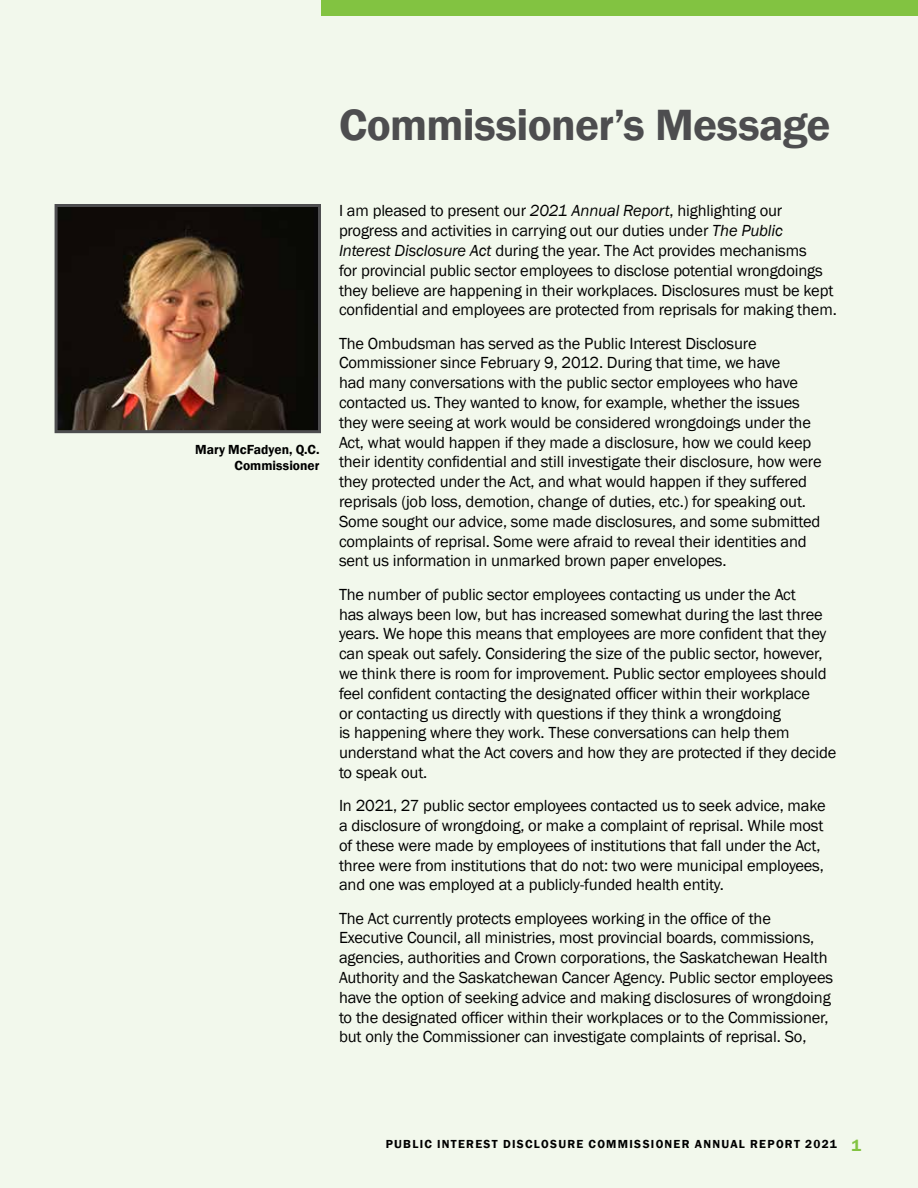
<style>
.page{position:relative;width:918px;height:1188px;background:#f2f8ec}
.page>*{position:absolute;margin:0;border:0;box-sizing:border-box;transform-origin:0 0}
.t1{font:600 45px "Franklin Gothic";letter-spacing:-.015em;color:#4d4d4f}
.t2{font:16.5px/19.8px "Franklin Gothic";letter-spacing:-.01em;color:#000}
.t3{font:600 13.5px/16.2px "Franklin Gothic";color:#000;text-align:right}
.t4{font:600 12px "Franklin Gothic";letter-spacing:.105em;color:#000}
.s1{font-style:italic}
.s2{font-size:16.5px;color:#82c341}
</style>
<div class="page">
<div style="left:321px;top:0;width:597px;height:16px;background:#82c341"></div>
<img style="left:59px;top:208px;width:258px;height:221px">
<div style="left:55px;top:204px;width:266px;height:229px;border:3px solid #4d4d4f"></div>
<h1 class="t1" style="left:339px;top:97px;width:493px">Commissioner’s Message</h1>
<p class="t3" style="left:195px;top:441px;width:126px">Mary McFadyen, Q.C.<br>Commissioner</p>
<p class="t2" style="left:339px;top:201px;width:499px">I am pleased to present our <span class="s1">2021 Annual Report</span>, highlighting our progress and activities in carrying out our duties under <span class="s1">The Public Interest Disclosure Act</span> during the year. The Act provides mechanisms<br>for provincial public sector employees to disclose potential wrongdoings they believe are happening in their workplaces. Disclosures must be kept confidential and employees are protected from reprisals for making them.</p>
<p class="t2" style="left:339px;top:334px;width:484px">The Ombudsman has served as the Public Interest Disclosure Commissioner since February 9, 2012. During that time, we have<br>had many conversations with the public sector employees who have contacted us. They wanted to know, for example, whether the issues they were seeing at work would be considered wrongdoings under the Act, what would happen if they made a disclosure, how we could keep their identity confidential and still investigate their disclosure, how were they protected under the Act, and what would happen if they suffered reprisals (job loss, demotion, change of duties, etc.) for speaking out.<br>Some sought our advice, some made disclosures, and some submitted complaints of reprisal. Some were afraid to reveal their identities and sent us information in unmarked brown paper envelopes.</p>
<p class="t2" style="left:339px;top:585px;width:499px">The number of public sector employees contacting us under the Act<br>has always been low, but has increased somewhat during the last three years. We hope this means that employees are more confident that they can speak out safely. Considering the size of the public sector, however, we think there is room for improvement. Public sector employees should feel confident contacting the designated officer within their workplace<br>or contacting us directly with questions if they think a wrongdoing<br>is happening where they work. These conversations can help them understand what the Act covers and how they are protected if they decide to speak out.</p>
<p class="t2" style="left:339px;top:796px;width:488px">In 2021, 27 public sector employees contacted us to seek advice, make a disclosure of wrongdoing, or make a complaint of reprisal. While most of these were made by employees of institutions that fall under the Act, three were from institutions that do not: two were municipal employees, and one was employed at a publicly-funded health entity.</p>
<p class="t2" style="left:339px;top:909px;width:496px">The Act currently protects employees working in the office of the Executive Council, all ministries, most provincial boards, commissions, agencies, authorities and Crown corporations, the Saskatchewan Health Authority and the Saskatchewan Cancer Agency. Public sector employees have the option of seeking advice and making disclosures of wrongdoing to the designated officer within their workplaces or to the Commissioner, but only the Commissioner can investigate complaints of reprisal. So,</p>
<p class="t4" style="left:386px;top:1136px;width:477px">PUBLIC INTEREST DISCLOSURE COMMISSIONER ANNUAL REPORT 2021 <span class="s2">1</span></p>
</div>
